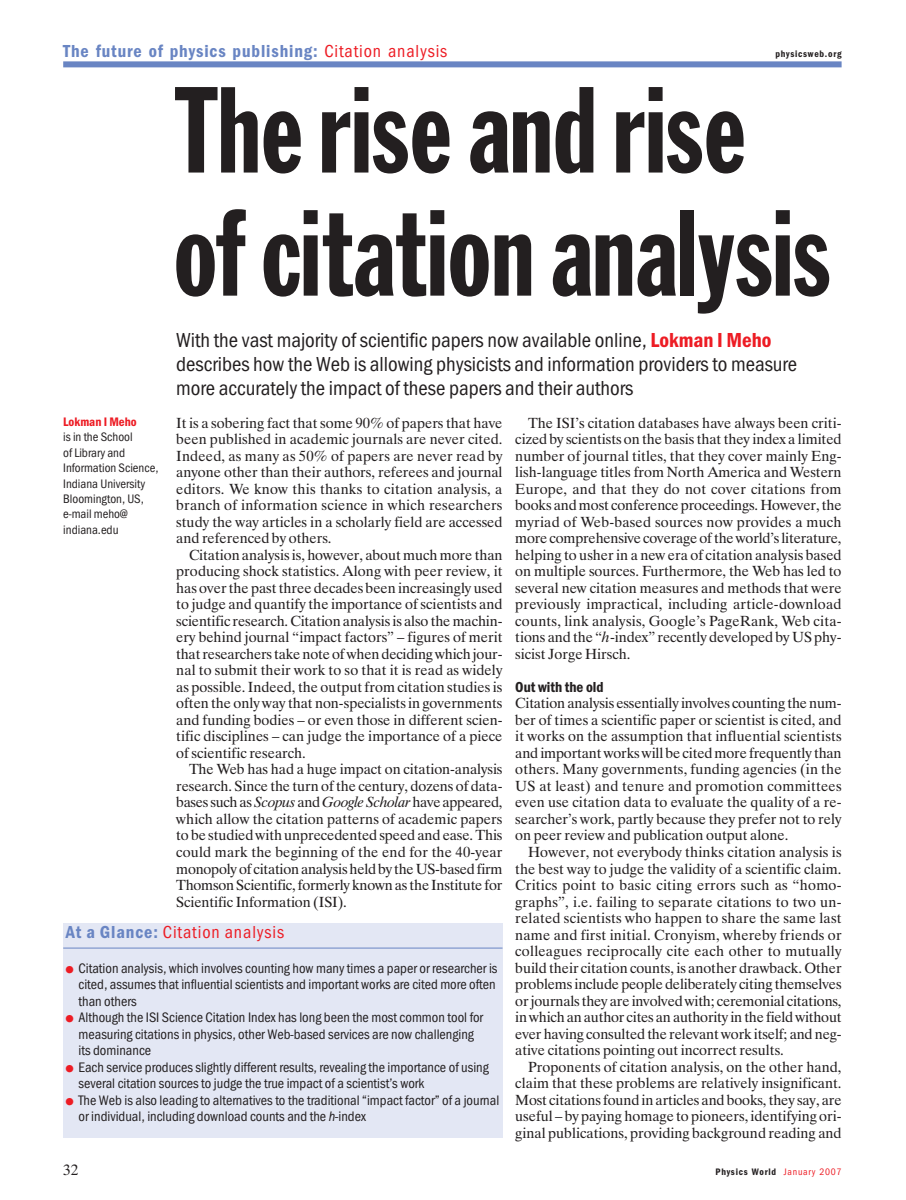
<style>
.page{position:relative;width:906px;height:1200px;background:#fff}
.page>*{position:absolute;margin:0;border:0;box-sizing:border-box;transform-origin:0 0}
.t1{font:120px/123px "Franklin Gothic Extra Cond";color:#231f20}
.t2{font:21px/24px "Franklin Got Cd Io P";color:#231f20}
.t3{font:600 18px "Franklin Got Cd Io P";letter-spacing:.05em;color:#6985c3}
.t4{font:18px "Franklin Got Cd Io P";letter-spacing:.05em;color:#ed1c24}
.t5{font:600 15px "Franklin Got Cd Io P";color:#231f20}
.t6{font:15px "Dutch 801 BT";color:#231f20}
.t7{font:14.7px/16.5px "Dutch 801 BT";color:#231f20;text-align:justify}
.t8{font:14.25px/16.5px "Franklin Got Cd Io P";color:#231f20}
.t9{font:12.75px/15.5px "Franklin Got Cd Io P";color:#231f20}
.t10{font:600 12.75px "Franklin Got Cd Io P";color:#ed1c24}
.t11{font:600 9.75px "Franklin Got Cd Io P";letter-spacing:.075em;color:#231f20}
.s1{font-weight:400;color:#ed1c24}
.s2{font-weight:600;color:#ed1c24}
.s3{font-style:italic}
.s4{font-weight:600;color:#6985c3}
.s5{color:#ed1c24}
</style>
<div class="page">
<div style="left:63px;top:922px;width:439px;height:215px;background:#e3e7f4"></div>
<hr style="left:63px;top:947px;width:439px;height:1px;background:#6985c3">
<div style="left:63px;top:61px;width:778px;height:6px;background:#6985c3"></div>
<p class="t3" style="left:63px;top:44px;width:386px">The future of physics publishing: <span class="s1">Citation analysis</span></p>
<p class="t11" style="left:775px;top:50px;width:68px">physicsweb.org</p>
<h1 class="t1" style="left:173px;top:77px;width:659px">The rise and rise of citation analysis</h1>
<h2 class="t2" style="left:176px;top:330px;width:622px">With the vast majority of scientific papers now available online, <span class="s2">Lokman I Meho </span>describes how the Web is allowing physicists and information providers to measure more accurately the impact of these papers and their authors</h2>
<p class="t10" style="left:63px;top:417px;width:75px">Lokman I Meho</p>
<p class="t9" style="left:63px;top:430px;width:97px">is in the School<br>of Library and<br>Information Science,<br>Indiana University<br>Bloomington, US, e-mail meho@ indiana.edu</p>
<p class="t7" style="left:176px;top:416px;width:328px">It is a sobering fact that some 90% of papers that have been published in academic journals are never cited.<br>Indeed, as many as 50% of papers are never read by anyone other than their authors, referees and journal editors. We know this thanks to citation analysis, a branch of information science in which researchers study the way articles in a scholarly field are accessed and referenced by others.</p>
<p class="t7" style="left:176px;top:548px;width:328px;text-indent:13px">Citation analysis is, however, about much more than producing shock statistics. Along with peer review, it has over the past three decades been increasingly used to judge and quantify the importance of scientists and scientific research. Citation analysis is also the machin&shy;ery behind journal “impact factors” – figures of merit that researchers take note of when deciding which jour&shy;nal to submit their work to so that it is read as widely as possible. Indeed, the output from citation studies is often the only way that non-specialists in governments and funding bodies – or even those in different scien&shy;tific disciplines – can judge the importance of a piece of scientific research.</p>
<p class="t7" style="left:176px;top:762px;width:328px;text-indent:13px">The Web has had a huge impact on citation-analysis research. Since the turn of the century, dozens of data&shy;bases such as <span class="s3">Scopus</span> and <span class="s3">Google Scholar</span>have appeared, which allow the citation patterns of academic papers to be studied with unprecedented speed and ease. This could mark the beginning of the end for the 40-year monopoly of citation analysis held by the US-based firm Thomson Scientific, formerly known as the Institute for Scientific Information (ISI).</p>
<p class="t4" style="left:66px;top:924px;width:220px"><span class="s4">At a Glance:</span> Citation analysis</p>
<p class="t8" style="left:79px;top:960px;width:420px;text-indent:-13px"><span class="s5">●</span> Citation analysis, which involves counting how many times a paper or researcher is cited, assumes that influential scientists and important works are cited more often than others</p>
<p class="t8" style="left:79px;top:1010px;width:406px;text-indent:-13px"><span class="s5">●</span> Although the ISI Science Citation Index has long been the most common tool for measuring citations in physics, other Web-based services are now challenging its dominance</p>
<p class="t8" style="left:79px;top:1059px;width:412px;text-indent:-13px"><span class="s5">●</span> Each service produces slightly different results, revealing the importance of using several citation sources to judge the true impact of a scientist’s work</p>
<p class="t8" style="left:79px;top:1092px;width:422px;text-indent:-13px"><span class="s5">●</span> The Web is also leading to alternatives to the traditional “impact factor” of a journal or individual, including download counts and the <span class="s3">h</span>-index</p>
<p class="t7" style="left:515px;top:416px;width:328px;text-indent:13px">The ISI’s citation databases have always been criti&shy;cized by scientists on the basis that they index a limited number of journal titles, that they cover mainly Eng&shy;lish-language titles from North America and Western Europe, and that they do not cover citations from books and most conference proceedings. However, the myriad of Web-based sources now provides a much more comprehensive coverage of the world’s literature, helping to usher in a new era of citation analysis based on multiple sources. Furthermore, the Web has led to several new citation measures and methods that were previously impractical, including article-download counts, link analysis, Google’s PageRank, Web cita&shy;tions and the “<span class="s3">h</span>-index” recently developed by US phy&shy;sicist Jorge Hirsch.</p>
<p class="t5" style="left:515px;top:681px;width:90px">Out with the old</p>
<p class="t7" style="left:515px;top:696px;width:328px">Citation analysis essentially involves counting the num&shy;ber of times a scientific paper or scientist is cited, and it works on the assumption that influential scientists and important works will be cited more frequently than others. Many governments, funding agencies (in the US at least) and tenure and promotion committees even use citation data to evaluate the quality of a re&shy;searcher’s work, partly because they prefer not to rely on peer review and publication output alone.</p>
<p class="t7" style="left:515px;top:845px;width:328px;text-indent:13px">However, not everybody thinks citation analysis is the best way to judge the validity of a scientific claim.<br>Critics point to basic citing errors such as “homo&shy;graphs”, i.e. failing to separate citations to two un&shy;related scientists who happen to share the same last name and first initial. Cronyism, whereby friends or colleagues reciprocally cite each other to mutually build their citation counts, is another drawback. Other problems include people deliberately citing themselves or journals they are involved with; ceremonial citations, in which an author cites an authority in the field without ever having consulted the relevant work itself; and neg&shy;ative citations pointing out incorrect results.</p>
<p class="t7" style="left:515px;top:1059px;width:328px;text-indent:13px">Proponents of citation analysis, on the other hand, claim that these problems are relatively insignificant.<br>Most citations found in articles and books, they say, are useful – by paying homage to pioneers, identifying ori&shy;ginal publications, providing background reading and</p>
<p class="t6" style="left:63px;top:1163px;width:16px">32</p>
<p class="t11" style="left:715px;top:1167px;width:127px">Physics World <span class="s1">January 2007</span></p>
</div>
